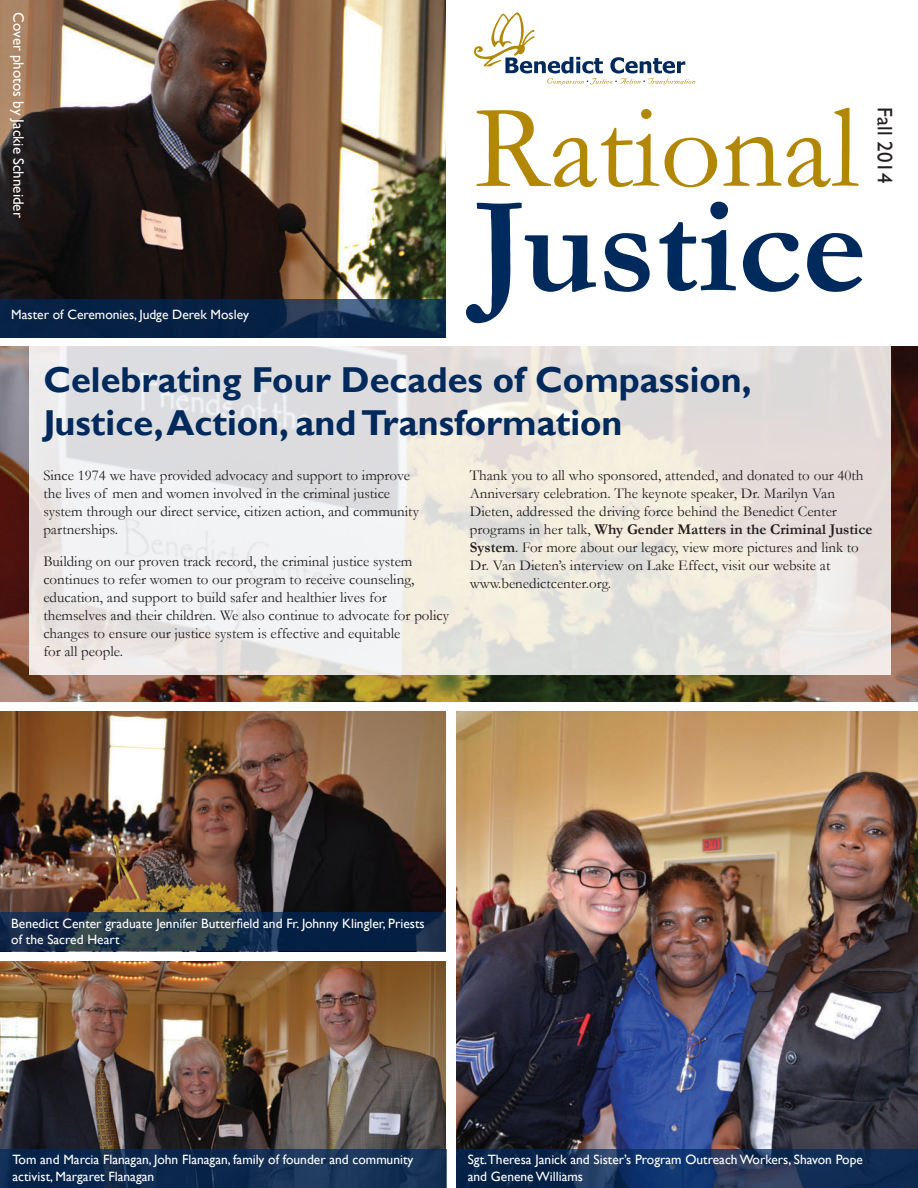
<style>
.page{position:relative;width:918px;height:1188px;background:#fff}
.page>*{position:absolute;margin:0;border:0;box-sizing:border-box;transform-origin:0 0}
.t1{font:700 138px "Garamond";color:#00295c}
.t2{font:120px "Garamond";color:#b28705}
.t3{font:700 36px/43.2px "Gill Sans";color:#00295c}
.t4{font:21px "Gill Sans";color:#231f20}
.t5{font:15px/18px "Garamond";color:#231f20}
.t6{font:15px "Gill Sans";color:#fff}
.t7{font:13.5px/16.2px "Gill Sans";color:#fff}
.s1{font-weight:700}
</style>
<div class="page">
<img style="left:0;top:347px;width:918px;height:355px">
<svg style="left:474px;top:12px;width:221px;height:74px"></svg>
<img style="left:0;top:0;width:446px;height:338px">
<img style="left:0;top:711px;width:445px;height:201px">
<svg style="left:30px;top:346px;width:861px;height:329px"></svg>
<img style="left:456px;top:711px;width:462px;height:438px">
<img style="left:0;top:961px;width:445px;height:188px">
<svg style="left:0;top:1149px;width:447px;height:39px;background:#102c51"></svg>
<svg style="left:0;top:912px;width:445px;height:39px;background:#182f49"></svg>
<svg style="left:456px;top:1149px;width:462px;height:39px;background:#142f58"></svg>
<svg style="left:0;top:299px;width:445px;height:39px;background:#0c2749"></svg>
<p class="t6" style="left:27px;top:12px;width:207px;rotate:90deg">Cover photos by Jackie Schneider</p>
<p class="t7" style="left:11px;top:307px;width:239px">Master of Ceremonies, Judge Derek Mosley</p>
<h2 class="t2" style="left:474px;top:67px;width:386px">Rational</h2>
<h1 class="t1" style="left:474px;top:153px;width:395px">Justice</h1>
<h3 class="t4" style="left:897px;top:107px;width:77px;rotate:90deg">Fall 2014</h3>
<h3 class="t3" style="left:43px;top:359px;width:710px">Celebrating Four Decades of Compassion,<br>Justice, Action, and Transformation</h3>
<p class="t5" style="left:43px;top:466px;width:377px">Since 1974 we have provided advocacy and support to improve the lives of men and women involved in the criminal justice system through our direct service, citizen action, and community partnerships.</p>
<p class="t5" style="left:43px;top:551px;width:407px">Building on our proven track record, the criminal justice system continues to refer women to our program to receive counseling, education, and support to build safer and healthier lives for themselves and their children. We also continue to advocate for policy changes to ensure our justice system is effective and equitable<br>for all people.</p>
<p class="t5" style="left:470px;top:466px;width:404px">Thank you to all who sponsored, attended, and donated to our 40th Anniversary celebration. The keynote speaker, Dr. Marilyn Van Dieten, addressed the driving force behind the Benedict Center programs in her talk, <span class="s1">Why Gender Matters in the Criminal Justice System</span>. For more about our legacy, view more pictures and link to Dr. Van Dieten’s interview on Lake Effect, visit our website at www.benedictcenter.org.</p>
<p class="t7" style="left:11px;top:915px;width:415px">Benedict Center graduate Jennifer Butterfield and Fr. Johnny Klingler, Priests of the Sacred Heart</p>
<p class="t7" style="left:12px;top:1152px;width:403px">Tom and Marcia Flanagan, John Flanagan, family of founder and community activist, Margaret Flanagan</p>
<p class="t7" style="left:468px;top:1152px;width:397px">Sgt.Theresa Janick and Sister’s Program Outreach Workers, Shavon Pope and Genene Williams</p>
</div>
